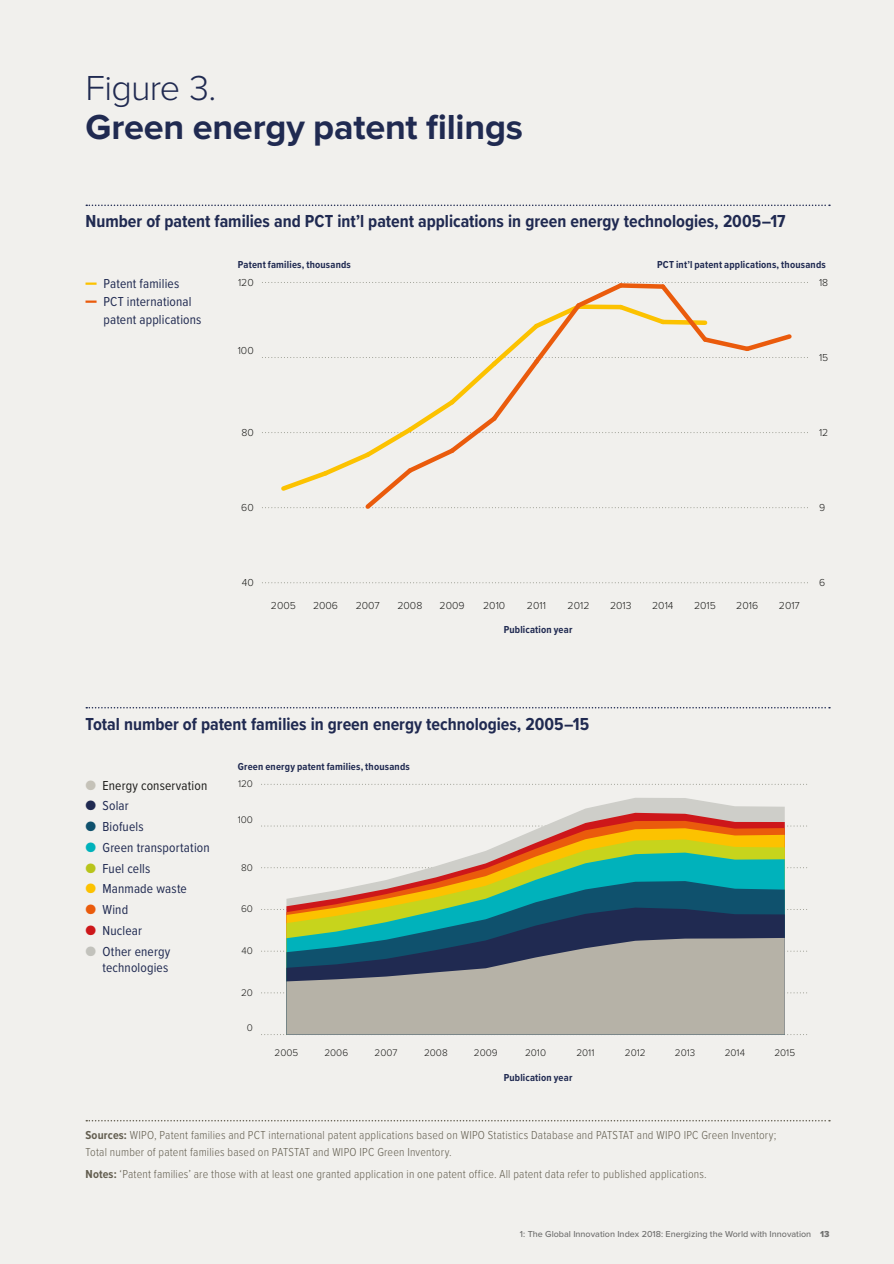
<style>
.page{position:relative;width:894px;height:1264px;background:#f1f0ed}
.page>*{position:absolute;margin:0;border:0;box-sizing:border-box;transform-origin:0 0}
.t1{font:700 36px "Proxima Nova";letter-spacing:-.005em;color:#202a51}
.t2{font:300 36px "Proxima Nova";letter-spacing:-.025em;color:#202a51}
.t3{font:700 18px "Proxima Nova Cond";color:#202a51}
.t4{font:13.5px/20.7px "Proxima Nova Cond";letter-spacing:.01em;color:#202a51}
.t5{font:13.5px "Proxima Nova Cond";letter-spacing:.01em;color:#1d1d1b}
.t6{font:300 12px/16.5px "Proxima Nova Cond";letter-spacing:.015em;color:#635e50}
.t7{font:700 10.5px "Proxima Nova Cond";letter-spacing:.02em;color:#202a51}
.t8{font:300 10.5px "Proxima Nova";color:#1d1d1b}
.t9{font:300 10.05px "Proxima Nova";color:#1d1d1b}
.t10{font:500 9px "Proxima Nova";color:#6f6f6e}
.s1{font-weight:700}
.s2{font-family:"Proxima Nova Extrabld";font-weight:400}
</style>
<div class="page">
<svg style="left:86px;top:1120px;width:744px;height:1px"></svg>
<svg style="left:86px;top:205px;width:744px;height:1px"></svg>
<svg style="left:86px;top:707px;width:744px;height:1px"></svg>
<svg style="left:86px;top:282px;width:11px;height:3px"></svg>
<svg style="left:86px;top:300px;width:11px;height:3px"></svg>
<svg style="left:262px;top:582px;width:546px;height:1px"></svg>
<svg style="left:262px;top:282px;width:546px;height:227px"></svg>
<svg style="left:261px;top:1034px;width:546px;height:1px"></svg>
<svg style="left:261px;top:992px;width:546px;height:1px"></svg>
<svg style="left:261px;top:951px;width:546px;height:1px"></svg>
<svg style="left:261px;top:909px;width:546px;height:1px"></svg>
<svg style="left:261px;top:867px;width:546px;height:1px"></svg>
<svg style="left:261px;top:825px;width:546px;height:1px"></svg>
<svg style="left:261px;top:784px;width:546px;height:1px"></svg>
<svg style="left:575px;top:798px;width:210px;height:15px;fill:#cecec9"></svg>
<svg style="left:556px;top:813px;width:229px;height:8px;background:#cf8887"></svg>
<svg style="left:286px;top:821px;width:499px;height:7px"></svg>
<svg style="left:514px;top:828px;width:271px;height:11px;background:#ec9728"></svg>
<svg style="left:483px;top:839px;width:302px;height:13px;background:#ddbc2e"></svg>
<svg style="left:286px;top:852px;width:499px;height:29px"></svg>
<svg style="left:286px;top:881px;width:499px;height:26px;background:#638b72"></svg>
<svg style="left:286px;top:907px;width:499px;height:31px;background:#38665e"></svg>
<svg style="left:286px;top:938px;width:499px;height:96px;background:#959a98"></svg>
<h1 class="t2" style="left:86px;top:75px;width:132px">Figure 3.</h1>
<h1 class="t1" style="left:86px;top:114px;width:439px">Green energy patent filings</h1>
<h2 class="t3" style="left:86px;top:215px;width:701px">Number of patent families and PCT int’l patent applications in green energy technologies, 2005–17</h2>
<p class="t4" style="left:103px;top:275px;width:99px;line-height:18px">Patent families<br>PCT international patent applications</p>
<p class="t7" style="left:238px;top:261px;width:115px">Patent families, thousands</p>
<p class="t7" style="left:657px;top:261px;width:170px">PCT int’l patent applications, thousands</p>
<p class="t8" style="left:238px;top:279px;width:17px">120</p>
<p class="t8" style="left:819px;top:279px;width:11px">18</p>
<p class="t8" style="left:238px;top:347px;width:18px">100</p>
<p class="t8" style="left:819px;top:354px;width:11px">15</p>
<p class="t8" style="left:241px;top:429px;width:14px">80</p>
<p class="t8" style="left:819px;top:429px;width:11px">12</p>
<p class="t8" style="left:241px;top:504px;width:14px">60</p>
<p class="t8" style="left:819px;top:504px;width:8px">9</p>
<p class="t8" style="left:242px;top:579px;width:14px">40</p>
<p class="t8" style="left:271px;top:601px;width:26px">2005</p>
<p class="t8" style="left:313px;top:601px;width:27px">2006</p>
<p class="t8" style="left:356px;top:601px;width:26px">2007</p>
<p class="t8" style="left:397px;top:601px;width:26px">2008</p>
<p class="t8" style="left:440px;top:601px;width:27px">2009</p>
<p class="t8" style="left:483px;top:601px;width:24px">2010</p>
<p class="t8" style="left:527px;top:601px;width:20px">2011</p>
<p class="t8" style="left:568px;top:601px;width:23px">2012</p>
<p class="t8" style="left:610px;top:601px;width:23px">2013</p>
<p class="t8" style="left:652px;top:601px;width:23px">2014</p>
<p class="t8" style="left:694px;top:601px;width:23px">2015</p>
<p class="t8" style="left:736px;top:601px;width:23px">2016</p>
<p class="t8" style="left:779px;top:601px;width:22px">2017</p>
<p class="t7" style="left:504px;top:626px;width:70px">Publication year</p>
<p class="t8" style="left:819px;top:579px;width:8px">6</p>
<h2 class="t3" style="left:86px;top:717px;width:505px">Total number of patent families in green energy technologies, 2005–15</h2>
<p class="t5" style="left:103px;top:780px;width:106px">Energy conservation</p>
<p class="t4" style="left:103px;top:796px;width:109px">Solar<br>Biofuels<br>Green transportation<br>Fuel cells<br>Manmade waste<br>Wind<br>Nuclear<br>Other energy</p>
<p class="t4" style="left:103px;top:958px;width:67px">technologies</p>
<p class="t7" style="left:238px;top:763px;width:174px">Green energy patent families, thousands</p>
<p class="t9" style="left:238px;top:780px;width:16px">120</p>
<p class="t9" style="left:238px;top:816px;width:17px">100</p>
<p class="t9" style="left:241px;top:863px;width:13px">80</p>
<p class="t9" style="left:241px;top:905px;width:13px">60</p>
<p class="t9" style="left:241px;top:947px;width:13px">40</p>
<p class="t9" style="left:241px;top:989px;width:13px">20</p>
<p class="t9" style="left:247px;top:1024px;width:8px">0</p>
<p class="t9" style="left:275px;top:1049px;width:25px">2005</p>
<p class="t9" style="left:324px;top:1049px;width:25px">2006</p>
<p class="t9" style="left:375px;top:1049px;width:24px">2007</p>
<p class="t9" style="left:424px;top:1049px;width:25px">2008</p>
<p class="t9" style="left:474px;top:1049px;width:25px">2009</p>
<p class="t9" style="left:525px;top:1049px;width:23px">2010</p>
<p class="t9" style="left:576px;top:1049px;width:20px">2011</p>
<p class="t9" style="left:625px;top:1049px;width:22px">2012</p>
<p class="t9" style="left:675px;top:1049px;width:22px">2013</p>
<p class="t9" style="left:725px;top:1049px;width:22px">2014</p>
<p class="t9" style="left:774px;top:1049px;width:22px">2015</p>
<p class="t7" style="left:504px;top:1073px;width:70px">Publication year</p>
<p class="t6" style="left:86px;top:1128px;width:692px"><span class="s1">Sources:</span> WIPO, Patent families and PCT international patent applications based on WIPO Statistics Database and PATSTAT and WIPO IPC Green Inventory;<br>Total number of patent families based on PATSTAT and WIPO IPC Green Inventory.</p>
<p class="t6" style="left:86px;top:1167px;width:623px"><span class="s1">Notes:</span> ‘Patent families’ are those with at least one granted application in one patent office. All patent data refer to published applications.</p>
<p class="t10" style="left:520px;top:1230px;width:311px">1: The Global Innovation Index 2018: Energizing the World with Innovation <span class="s2">13</span></p>
</div>
